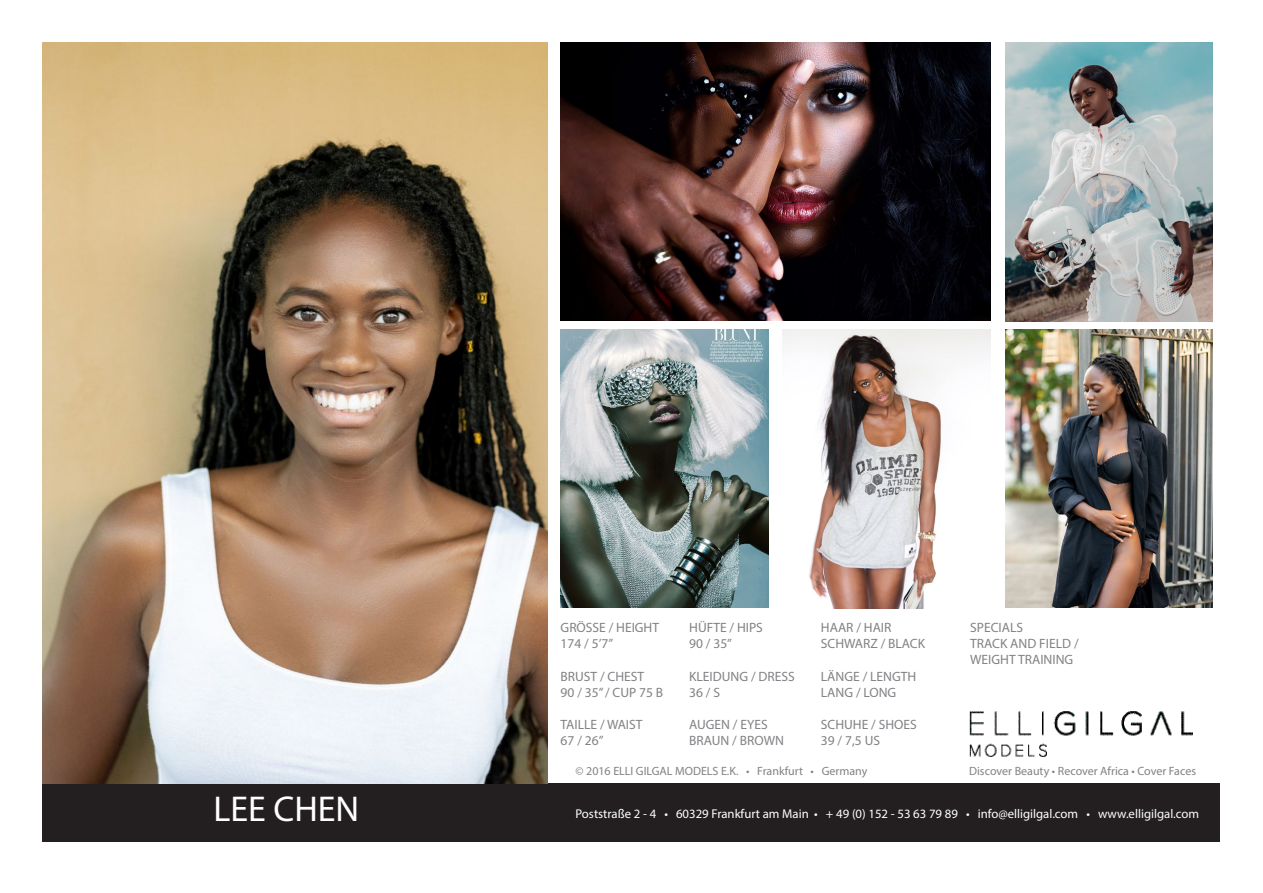
<style>
.page{position:relative;width:1263px;height:893px;background:#fff}
.page>*{position:absolute;margin:0;border:0;box-sizing:border-box;transform-origin:0 0}
.t1{font:36px "Myriad Pro";color:#fff}
.t2{font:13.5px/16.2px "Myriad Pro";color:#808285}
.t3{font:12.75px "Myriad Pro";color:#fff}
.t4{font:12px "Myriad Pro";color:#808285}
.s1{color:#fcfcfc}
</style>
<div class="page">
<div style="left:43px;top:783px;width:1177px;height:59px;background:#231f20"></div>
<img style="left:43px;top:43px;width:504px;height:740px">
<img style="left:561px;top:43px;width:429px;height:277px">
<img style="left:969px;top:711px;width:224px;height:46px">
<img style="left:1005px;top:43px;width:208px;height:278px">
<img style="left:561px;top:330px;width:207px;height:277px">
<img style="left:783px;top:330px;width:207px;height:278px">
<img style="left:1005px;top:330px;width:208px;height:277px">
<p class="t1" style="left:213px;top:787px;width:147px">LEE CHEN</p>
<p class="t2" style="left:561px;top:619px;width:100px">GRÖSSE / HEIGHT</p>
<p class="t2" style="left:561px;top:635px;width:54px">174 / 5’7”</p>
<p class="t2" style="left:561px;top:668px;width:85px">BRUST / CHEST</p>
<p class="t2" style="left:561px;top:684px;width:104px">90 / 35” / CUP 75 B</p>
<p class="t2" style="left:561px;top:716px;width:83px">TAILLE / WAIST</p>
<p class="t2" style="left:561px;top:733px;width:44px">67 / 26”</p>
<p class="t2" style="left:689px;top:619px;width:75px">HÜFTE / HIPS</p>
<p class="t2" style="left:689px;top:635px;width:44px">90 / 35”</p>
<p class="t2" style="left:689px;top:668px;width:107px">KLEIDUNG / DRESS</p>
<p class="t2" style="left:689px;top:684px;width:32px">36 / S</p>
<p class="t2" style="left:689px;top:716px;width:80px">AUGEN / EYES</p>
<p class="t2" style="left:689px;top:733px;width:96px">BRAUN / BROWN</p>
<p class="t4" style="left:575px;top:763px;width:293px">© 2016 ELLI GILGAL MODELS E.K. • Frankfurt • Germany</p>
<p class="t4" style="left:969px;top:763px;width:228px">Discover Beauty • Recover Africa • Cover Faces</p>
<p class="t2" style="left:821px;top:619px;width:72px">HAAR / HAIR</p>
<p class="t2" style="left:821px;top:635px;width:106px">SCHWARZ / BLACK</p>
<p class="t2" style="left:821px;top:668px;width:97px">LÄNGE / LENGTH</p>
<p class="t2" style="left:821px;top:684px;width:77px">LANG / LONG</p>
<p class="t2" style="left:821px;top:716px;width:97px">SCHUHE / SHOES</p>
<p class="t2" style="left:821px;top:733px;width:61px">39 / 7,5 US</p>
<p class="t2" style="left:970px;top:619px;width:54px">SPECIALS</p>
<p class="t2" style="left:970px;top:635px;width:110px">TRACK AND FIELD /<br>WEIGHT TRAINING</p>
<p class="t3" style="left:575px;top:806px;width:625px">Poststraße <span class="s1">2 - 4</span> • 60329 Frankfurt am Main • + 49 (0) 152 - 53 63 79 89 • info@elligilgal.com <span class="s1">• www.elligilgal.com</span></p>
</div>
